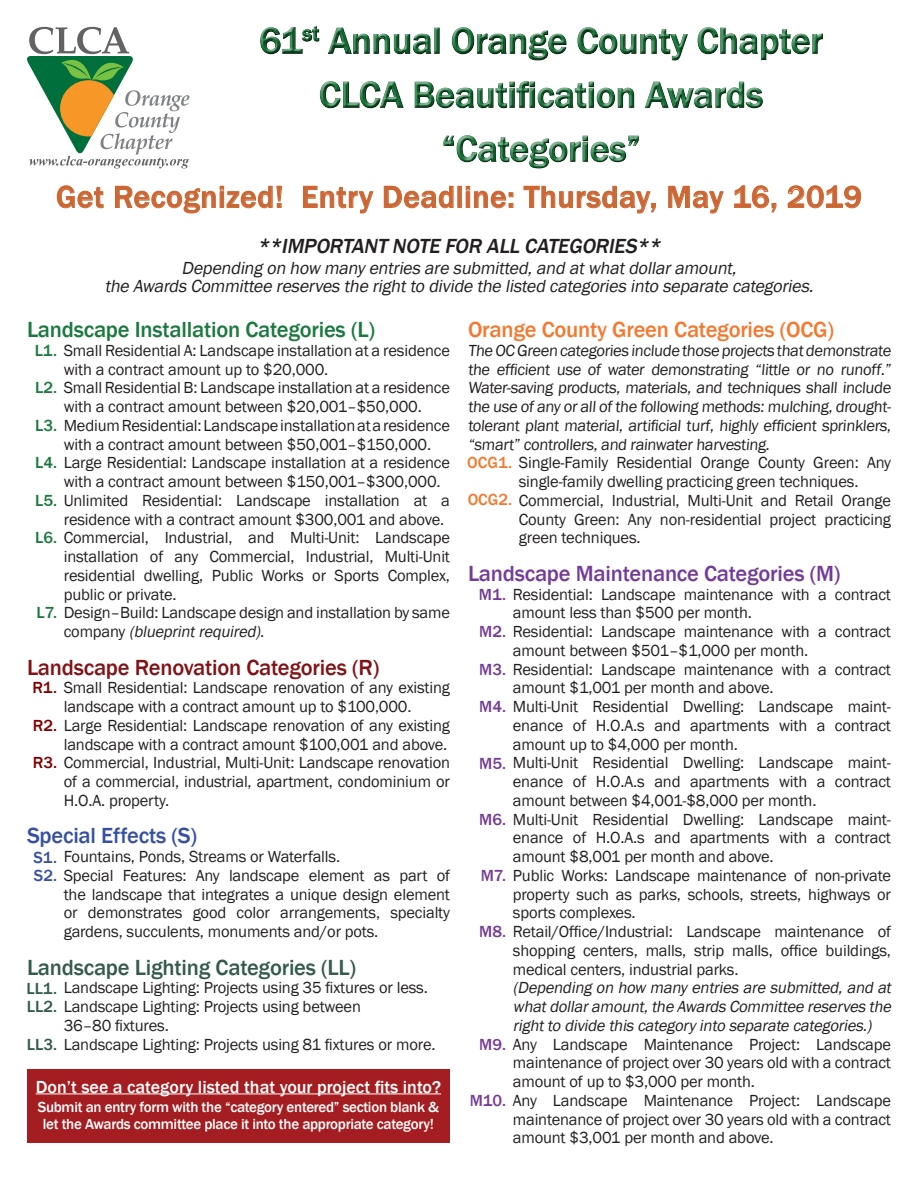
<style>
.page{position:relative;width:918px;height:1188px;background:#fff}
.page>*{position:absolute;margin:0;border:0;box-sizing:border-box;transform-origin:0 0}
.t1{font:500 37.5px/54px "Franklin Gothic";color:#19763a;text-align:center}
.t2{font:500 31.5px "Franklin Gothic";letter-spacing:.02em;color:#c63}
.t3{font:500 22.5px "Franklin Gothic";letter-spacing:-.01em;color:#1b7940}
.t4{font:500 22.5px "Franklin Gothic";letter-spacing:-.01em;color:#753c97}
.t5{font:500 22.5px "Franklin Gothic";letter-spacing:-.01em;color:#811316}
.t6{font:500 22.5px "Franklin Gothic";letter-spacing:-.01em;color:#f37930}
.t7{font:500 22.5px "Franklin Gothic";letter-spacing:-.01em;color:#345b4c}
.t8{font:500 22.5px "Franklin Gothic";letter-spacing:-.01em;color:#3750a2}
.t9{font:italic 500 21px "Franklin Gothic";color:#231f20}
.t10{font:italic 18px "Franklin Gothic";color:#231f20}
.t11{font:500 18px "Franklin Gothic";color:#fff}
.t12{font:16.5px/18.8px "Franklin Gothic";letter-spacing:-.01em;color:#231f20;text-align:justify}
.t13{font:italic 16.5px/18.8px "Franklin Gothic";color:#231f20;text-align:justify}
.t14{font:500 15px/16.5px "Franklin Gothic";letter-spacing:-.02em;color:#fff;text-align:center}
.s1{font-weight:500;color:#1b7940}
.s2{font-style:italic}
.s3{font-weight:500;color:#820000}
.s4{font-weight:500;color:#3750a2}
.s5{font-weight:500;color:#325a4b}
.s6{font-weight:500;color:#f37930}
.s7{font-weight:500;color:#753c97}
</style>
<div class="page">
<div style="left:27px;top:1070px;width:423px;height:73px;background:#a41d20"></div>
<hr style="left:36px;top:1093px;width:405px;height:1px;background:#fff">
<svg style="left:27px;top:27px;width:162px;height:141px"></svg>
<div style="left:248px;top:19px;width:587px;height:162px;background:#231f20;opacity:.75"></div>
<svg style="left:57px;top:185px;width:47px;height:24px"></svg>
<svg style="left:115px;top:186px;width:167px;height:28px"></svg>
<svg style="left:303px;top:186px;width:71px;height:28px"></svg>
<svg style="left:384px;top:186px;width:70px;height:23px"></svg>
<div style="left:458px;top:186px;width:4px;height:22px;border:1px solid #c63"></div>
<svg style="left:466px;top:186px;width:47px;height:23px"></svg>
<svg style="left:523px;top:186px;width:133px;height:28px"></svg>
<svg style="left:668px;top:186px;width:56px;height:28px"></svg>
<svg style="left:734px;top:185px;width:43px;height:28px"></svg>
<svg style="left:787px;top:185px;width:74px;height:24px"></svg>
<h1 class="t1" style="left:259px;top:14px;width:565px">61<sup>st</sup> Annual Orange County Chapter<br>CLCA Beautification Awards “Categories”</h1>
<p class="t2" style="left:56px;top:177px;width:807px">Get Recognized! Entry Deadline: Thursday, May 16, 2019</p>
<p class="t9" style="left:257px;top:233px;width:410px">**IMPORTANT NOTE FOR ALL CATEGORIES**</p>
<p class="t10" style="left:182px;top:257px;width:560px">Depending on how manyentries are submitted,and atwhatdollaramount,</p>
<p class="t10" style="left:105px;top:275px;width:714px">the Awards Committee reserves the rightto divide the listed categories into separate categories.</p>
<p class="t3" style="left:27px;top:316px;width:349px">Landscape Installation Categories (L)</p>
<p class="t12" style="left:64px;top:341px;width:388px;text-indent:-29px"><span class="s1">L1.</span> Small Residential A: Landscape installation at a residence with a contract amount up to $20,000.</p>
<p class="t12" style="left:35px;top:379px;width:416px;text-align:center"><span class="s1">L2.</span> Small Residential B: Landscape installation at a residence with a contract amount between $20,001–$50,000.</p>
<p class="t12" style="left:35px;top:416px;width:416px;text-align:center"><span class="s1">L3.</span> Medium Residential: Landscape installation at a residence with a contract amount between $50,001–$150,000.</p>
<p class="t12" style="left:64px;top:454px;width:388px;text-indent:-29px"><span class="s1">L4.</span> Large Residential: Landscape installation at a residence with a contract amount between $150,001–$300,000.</p>
<p class="t12" style="left:64px;top:491px;width:388px;text-indent:-29px"><span class="s1">L5.</span> Unlimited Residential: Landscape installation at a residence with a contract amount $300,001 and above.</p>
<p class="t12" style="left:64px;top:529px;width:388px;text-indent:-29px"><span class="s1">L6.</span> Commercial, Industrial, and Multi-Unit: Landscape installation of any Commercial, Industrial, Multi-Unit residential dwelling, Public Works or Sports Complex, public or private.</p>
<p class="t12" style="left:64px;top:604px;width:388px;text-indent:-27px"><span class="s1">L7.</span> Design–Build: Landscape design and installation by same c o m p a n y <span class="s2">(blueprintrequired)</span>.</p>
<p class="t5" style="left:27px;top:653px;width:354px">Landscape Renovation Categories (R)</p>
<p class="t12" style="left:32px;top:679px;width:419px;text-align:center"><span class="s3">R1.</span> Small Residential: Landscape renovation of any existing landscape with a contract amount up to $100,000.</p>
<p class="t12" style="left:33px;top:716px;width:419px;text-align:right"><span class="s3">R2.</span> Large Residential: Landscape renovation of any existing landscape with a contract amount $100,001 and above.</p>
<p class="t12" style="left:64px;top:754px;width:388px;text-indent:-31px"><span class="s3">R3.</span> Commercial, Industrial, Multi-Unit: Landscape renovation of a commercial, industrial, apartment, condominium or H.O.A. property.</p>
<p class="t8" style="left:27px;top:822px;width:172px">Special Effects (S)</p>
<p class="t12" style="left:34px;top:848px;width:308px"><span class="s4">S1.</span> Fountains, Ponds, Streams or Waterfalls.</p>
<p class="t12" style="left:64px;top:866px;width:388px;text-indent:-30px"><span class="s4">S2.</span> Special Features: Any landscape element as part of the landscape that integrates a unique design element or demonstrates good color arrangements, specialty gardens, succulents, monuments and/or pots.</p>
<p class="t7" style="left:27px;top:953px;width:331px">Landscape Lighting Categories (LL)</p>
<p class="t12" style="left:27px;top:979px;width:403px"><span class="s5">LL1.</span> Landscape Lighting: Projects using 35 fixtures or less.</p>
<p class="t12" style="left:27px;top:998px;width:336px"><span class="s5">LL2.</span> Landscape Lighting: Projects using between</p>
<p class="t12" style="left:64px;top:1016px;width:107px">36–80 fixtures.</p>
<p class="t12" style="left:27px;top:1035px;width:410px"><span class="s5">LL3.</span> Landscape Lighting: Projects using 81 fixtures or more.</p>
<p class="t11" style="left:36px;top:1075px;width:407px">Don’t see a category listed that your project fits into?</p>
<p class="t14" style="left:38px;top:1099px;width:403px">Submit an entry form with the “category entered” section blank &amp; let the Awards committee place it into the appropriate category!</p>
<p class="t6" style="left:468px;top:316px;width:368px">Orange County Green Categories (OCG)</p>
<p class="t12" style="left:468px;top:341px;width:426px">The OC Green categories include those projects that demonstrate the efficient use of water demonstrating “little or no runoff.” Water-saving products, materials, and techniques shall include the use of any or all of the following methods: mulching, drought&shy;tolerant plant material, artificial turf, highly efficient sprinklers, “smart” controllers, and rainwater harvesting.</p>
<p class="t12" style="left:519px;top:454px;width:374px;text-indent:-52px"><span class="s6">OCG1.</span> Single-Family Residential Orange County Green: Any single-family dwelling practicing green techniques.</p>
<p class="t12" style="left:519px;top:491px;width:374px;text-indent:-51px"><span class="s6">OCG2.</span> Commercial, Industrial, Multi-Unit and Retail Orange County Green: Any non-residential project practicing green techniques.</p>
<p class="t4" style="left:468px;top:559px;width:374px">Landscape Maintenance Categories (M)</p>
<p class="t12" style="left:513px;top:585px;width:380px;text-indent:-34px"><span class="s7">M1.</span> Residential: Landscape maintenance with a contract amount less than $500 per month.</p>
<p class="t12" style="left:513px;top:623px;width:380px;text-indent:-34px"><span class="s7">M2.</span> Residential: Landscape maintenance with a contract amount between $501–$1,000 per month.</p>
<p class="t12" style="left:513px;top:660px;width:380px;text-indent:-34px"><span class="s7">M3.</span> Residential: Landscape maintenance with a contract amount $1,001 per month and above.</p>
<p class="t12" style="left:513px;top:698px;width:380px;text-indent:-34px"><span class="s7">M4.</span> Multi-Unit Residential Dwelling: Landscape maint&shy;enance of H.O.A.s and apartments with a contract amount up to $4,000 per month.</p>
<p class="t12" style="left:513px;top:754px;width:380px;text-indent:-34px"><span class="s7">M5.</span> Multi-Unit Residential Dwelling: Landscape maint&shy;enance of H.O.A.s and apartments with a contract amount between $4,001-$8,000 per month.</p>
<p class="t12" style="left:513px;top:810px;width:380px;text-indent:-34px"><span class="s7">M6.</span> Multi-Unit Residential Dwelling: Landscape maint&shy;enance of H.O.A.s and apartments with a contract amount $8,001 per month and above.</p>
<p class="t12" style="left:513px;top:866px;width:380px;text-indent:-32px"><span class="s7">M7.</span> Public Works: Landscape maintenance of non-private property such as parks, schools, streets, highways or sports complexes.</p>
<p class="t12" style="left:513px;top:923px;width:380px;text-indent:-34px"><span class="s7">M8.</span> Retail/Office/Industrial: Landscape maintenance of shopping centers, malls, strip malls, office buildings, medical centers, industrial parks.</p>
<p class="t13" style="left:513px;top:979px;width:383px">(Depending on how manyentries are submitted,and at whatdollaramount,the Awards Committee reserves the rightto divide this categoryinto separate categories.)</p>
<p class="t12" style="left:513px;top:1035px;width:380px;text-indent:-34px"><span class="s7">M9.</span> Any Landscape Maintenance Project: Landscape maintenance of project over 30 years old with a contract amount of up to $3,000 per month.</p>
<p class="t12" style="left:513px;top:1091px;width:380px;text-indent:-43px"><span class="s7">M10.</span> Any Landscape Maintenance Project: Landscape maintenance of project over 30 years old with a contract amount $3,001 per month and above.</p>
</div>
